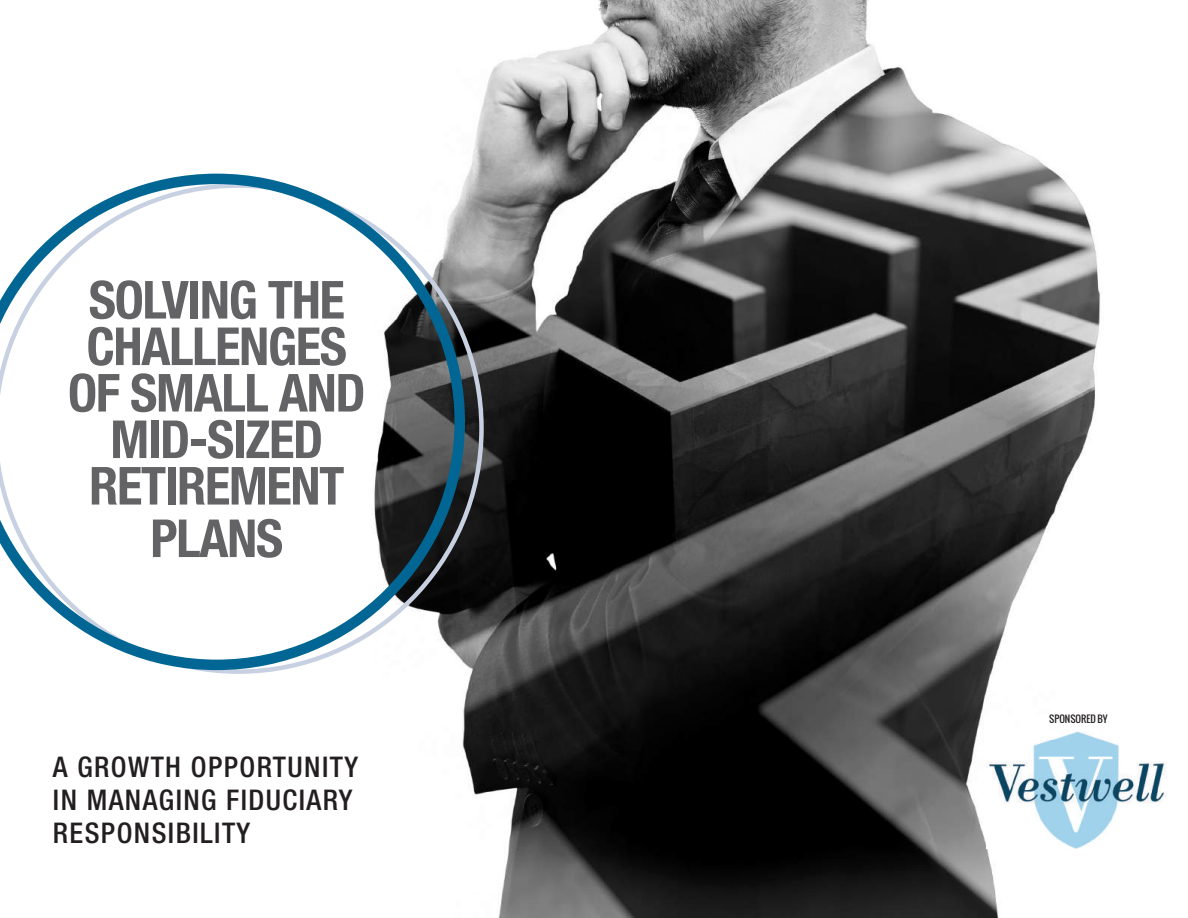
<style>
.page{position:relative;width:1188px;height:918px;background:#fff}
.page>*{position:absolute;margin:0;border:0;box-sizing:border-box;transform-origin:0 0}
.t1{font:700 condensed 52.5px/46.5px "Helvetica Neue LT Std";letter-spacing:-.025em;color:#636366;text-align:center}
.t2{font:500 condensed 28.5px/33px "Helvetica Neue LT Std";letter-spacing:.05em;color:#231f20}
.t3{font:9.75px "Oswald";color:#231f20}
</style>
<div class="page">
<img style="left:205px;top:0;width:962px;height:918px">
<svg style="left:196px;top:183px;width:288px;height:491px;background:#6b6c6d"></svg>
<svg style="left:0;top:174px;width:465px;height:496px"></svg>
<img style="left:986px;top:731px;width:180px;height:117px">
<p class="t1" style="left:68px;top:276px;width:299px">SOLVING THE<br>CHALLENGES<br>OF SMALL AND<br>MID-SIZED<br>RETIREMENT</p>
<p class="t1" style="left:150px;top:514px;width:134px">PLANS</p>
<p class="t2" style="left:53px;top:750px;width:307px">A GROWTH OPPORTUNITY<br>IN MANAGING FIDUCIARY<br>RESPONSIBILITY</p>
<p class="t3" style="left:1049px;top:711px;width:60px">SPONSORED BY</p>
</div>
